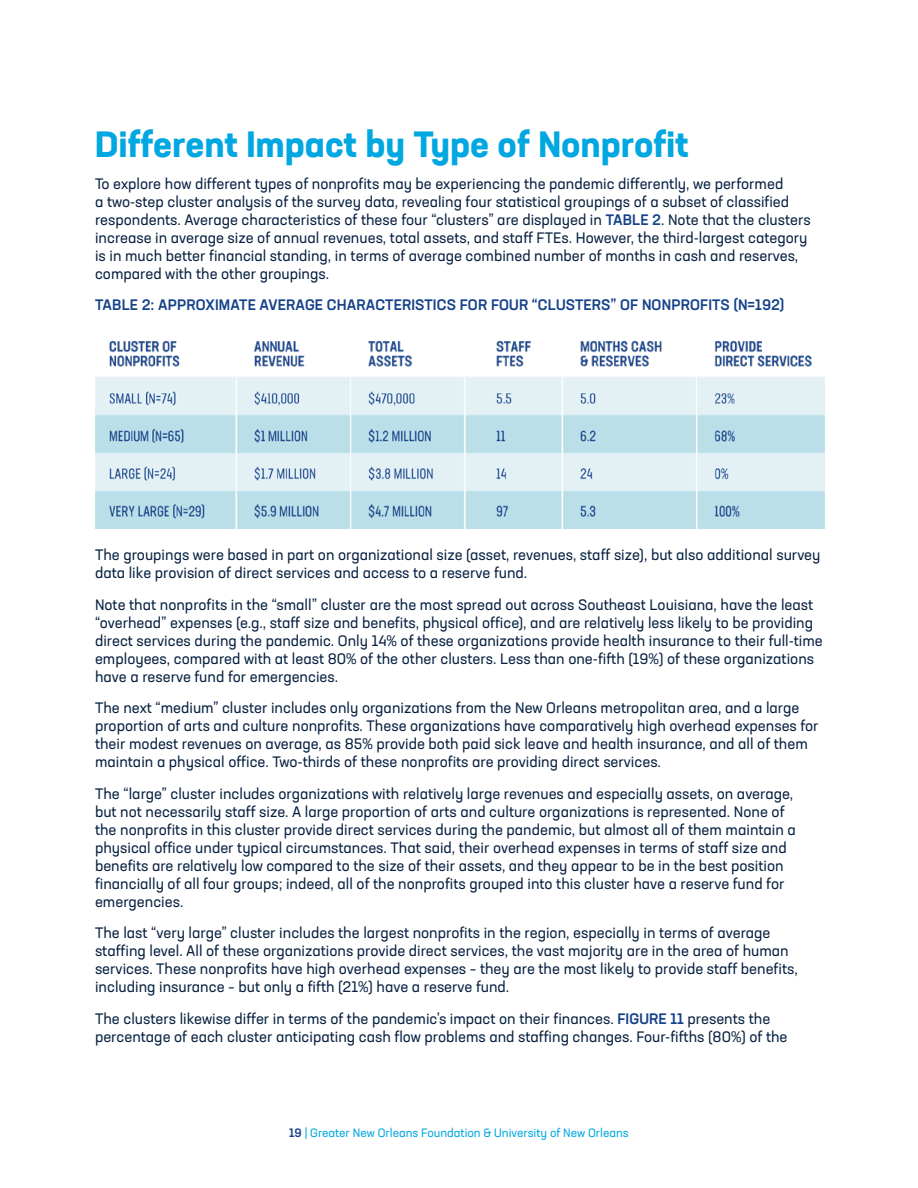
<style>
.page{position:relative;width:918px;height:1188px;background:#fff}
.page>*{position:absolute;margin:0;border:0;box-sizing:border-box;transform-origin:0 0}
.t1{font:700 36px "Neusa Next Std";color:#00a7e1}
.t2{font:15px/18px "Neusa Next Std";color:#072040}
.t3{font:500 15px "Neusa Next Std";letter-spacing:.01em;color:#15428a}
.t4{font:12px "Neusa Next Std";color:#00a7e1}
.s1{font-weight:500;color:#15428a}
</style>
<div class="page">
<img style="left:95px;top:340px;width:729px;height:189px">
<h1 class="t1" style="left:95px;top:121px;width:595px">Different Impact by Type of Nonprofit</h1>
<p class="t2" style="left:95px;top:174px;width:717px">To explore how different types of nonprofits may be experiencing the pandemic differently, we performed<br>a two-step cluster analysis of the survey data, revealing four statistical groupings of a subset of classified respondents. Average characteristics of these four “clusters” are displayed in <span class="s1">TABLE 2</span>. Note that the clusters increase in average size of annual revenues, total assets, and staff FTEs. However, the third-largest category is in much better financial standing, in terms of average combined number of months in cash and reserves, compared with the other groupings.</p>
<p class="t3" style="left:95px;top:295px;width:691px">TABLE 2: APPROXIMATE AVERAGE CHARACTERISTICS FOR FOUR “CLUSTERS” OF NONPROFITS (N=192)</p>
<p class="t2" style="left:95px;top:546px;width:727px">The groupings were based in part on organizational size (asset, revenues, staff size), but also additional survey data like provision of direct services and access to a reserve fund.</p>
<p class="t2" style="left:95px;top:595px;width:729px">Note that nonprofits in the “small” cluster are the most spread out across Southeast Louisiana, have the least “overhead” expenses (e.g., staff size and benefits, physical office), and are relatively less likely to be providing direct services during the pandemic. Only 14% of these organizations provide health insurance to their full-time employees, compared with at least 80% of the other clusters. Less than one-fifth (19%) of these organizations have a reserve fund for emergencies.</p>
<p class="t2" style="left:95px;top:699px;width:725px">The next “medium” cluster includes only organizations from the New Orleans metropolitan area, and a large proportion of arts and culture nonprofits. These organizations have comparatively high overhead expenses for their modest revenues on average, as 85% provide both paid sick leave and health insurance, and all of them maintain a physical office. Two-thirds of these nonprofits are providing direct services.</p>
<p class="t2" style="left:95px;top:784px;width:702px">The “large” cluster includes organizations with relatively large revenues and especially assets, on average, but not necessarily staff size. A large proportion of arts and culture organizations is represented. None of the nonprofits in this cluster provide direct services during the pandemic, but almost all of them maintain a physical office under typical circumstances. That said, their overhead expenses in terms of staff size and benefits are relatively low compared to the size of their assets, and they appear to be in the best position financially of all four groups; indeed, all of the nonprofits grouped into this cluster have a reserve fund for emergencies.</p>
<p class="t2" style="left:95px;top:924px;width:704px">The last “very large” cluster includes the largest nonprofits in the region, especially in terms of average staffing level. All of these organizations provide direct services, the vast majority are in the area of human services. These nonprofits have high overhead expenses – they are the most likely to provide staff benefits, including insurance – but only a fifth (21%) have a reserve fund.</p>
<p class="t2" style="left:95px;top:1009px;width:694px">The clusters likewise differ in terms of the pandemic’s impact on their finances. <span class="s1">FIGURE 11</span> presents the percentage of each cluster anticipating cash flow problems and staffing changes. Four-fifths (80%) of the</p>
<p class="t4" style="left:289px;top:1125px;width:341px"><span class="s1">19</span> | Greater New Orleans Foundation &amp; University of New Orleans</p>
</div>
